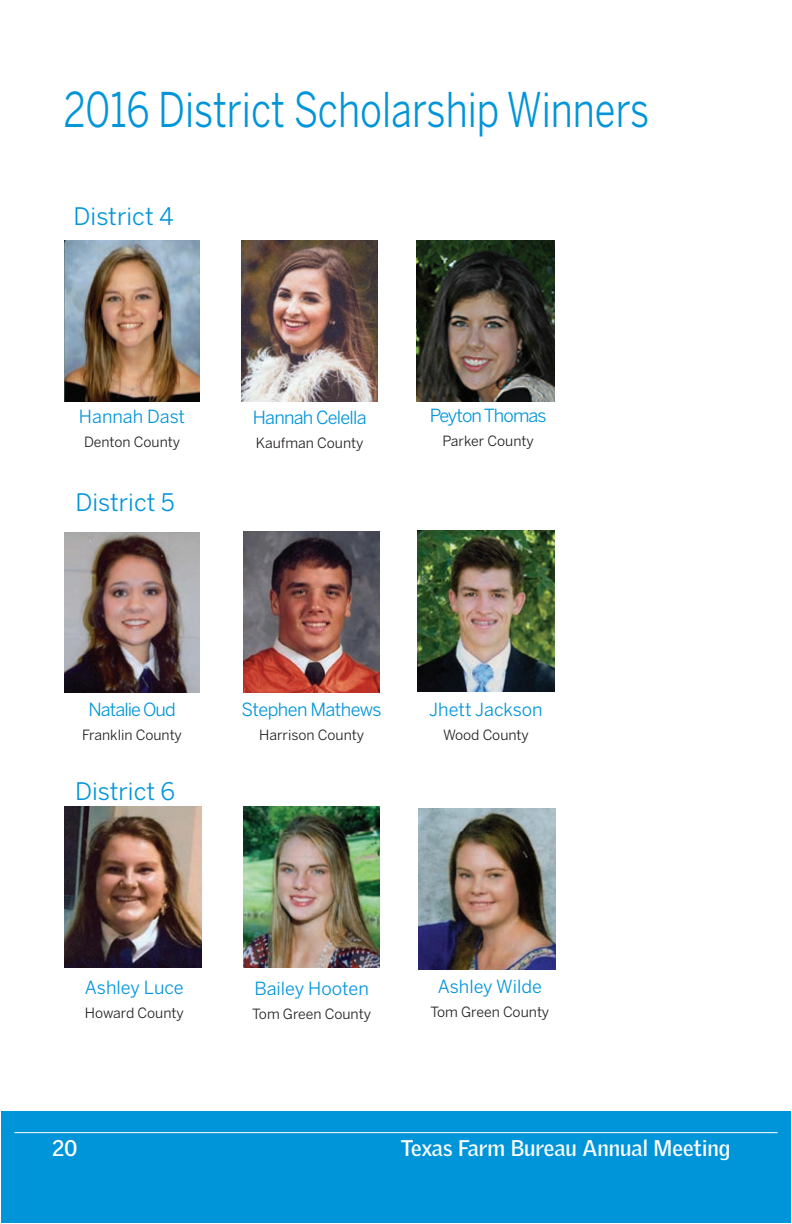
<style>
.page{position:relative;width:792px;height:1224px;background:#fff}
.page>*{position:absolute;margin:0;border:0;box-sizing:border-box;transform-origin:0 0}
.t1{font:47.6px "Benton Sans";color:#0095d9;scale:.8 1}
.t2{font:24px "Benton Sans";color:#0095d9}
.t3{font:700 22px "Griffith Gothic";color:#fff}
.t4{font:18px "Benton Sans";letter-spacing:-.015em;color:#0095d9}
.t5{font:18px "Benton Sans";letter-spacing:-.05em;color:#0095d9}
.t6{font:18px "Benton Sans";letter-spacing:-.04em;color:#0095d9}
.t7{font:14px "Benton Sans";color:#231f20}
</style>
<div class="page">
<div style="left:1px;top:1111px;width:790px;height:112px;background:#0095d9"></div>
<hr style="left:14px;top:1132px;width:764px;height:1px;background:#fff">
<img style="left:416px;top:240px;width:138px;height:162px">
<img style="left:64px;top:241px;width:136px;height:160px">
<img style="left:242px;top:241px;width:136px;height:161px">
<img style="left:64px;top:532px;width:136px;height:161px">
<img style="left:243px;top:532px;width:137px;height:161px">
<img style="left:418px;top:531px;width:136px;height:161px">
<img style="left:419px;top:808px;width:136px;height:161px">
<img style="left:243px;top:806px;width:136px;height:162px">
<img style="left:65px;top:806px;width:136px;height:162px">
<h1 class="t1" style="left:64px;top:81px;width:734px">2016 District Scholarship Winners</h1>
<h2 class="t2" style="left:74px;top:202px;width:102px">District 4</h2>
<p class="t4" style="left:79px;top:406px;width:108px">Hannah Dast</p>
<p class="t7" style="left:84px;top:434px;width:98px">Denton County</p>
<h2 class="t2" style="left:75px;top:488px;width:101px">District 5</h2>
<p class="t6" style="left:253px;top:407px;width:115px">Hannah Celella</p>
<p class="t7" style="left:256px;top:434px;width:109px">Kaufman County</p>
<p class="t5" style="left:430px;top:405px;width:118px">Peyton Thomas</p>
<p class="t7" style="left:442px;top:433px;width:93px">Parker County</p>
<p class="t5" style="left:88px;top:699px;width:89px">Natalie Oud</p>
<p class="t7" style="left:82px;top:727px;width:101px">Franklin County</p>
<h2 class="t2" style="left:75px;top:777px;width:102px">District 6</h2>
<p class="t4" style="left:241px;top:699px;width:142px">Stephen Mathews</p>
<p class="t7" style="left:259px;top:727px;width:106px">Harrison County</p>
<p class="t4" style="left:429px;top:698px;width:115px">Jhett Jackson</p>
<p class="t7" style="left:443px;top:726px;width:87px">Wood County</p>
<p class="t4" style="left:85px;top:977px;width:100px">Ashley Luce</p>
<p class="t7" style="left:85px;top:1005px;width:100px">Howard County</p>
<p class="t4" style="left:254px;top:977px;width:116px">Bailey Hooten</p>
<p class="t7" style="left:252px;top:1005px;width:120px">Tom Green County</p>
<p class="t4" style="left:438px;top:976px;width:106px">Ashley Wilde</p>
<p class="t7" style="left:430px;top:1004px;width:120px">Tom Green County</p>
<h3 class="t3" style="left:52px;top:1134px;width:27px">20</h3>
<h3 class="t3" style="left:401px;top:1134px;width:331px">Texas Farm Bureau Annual Meeting</h3>
</div>
